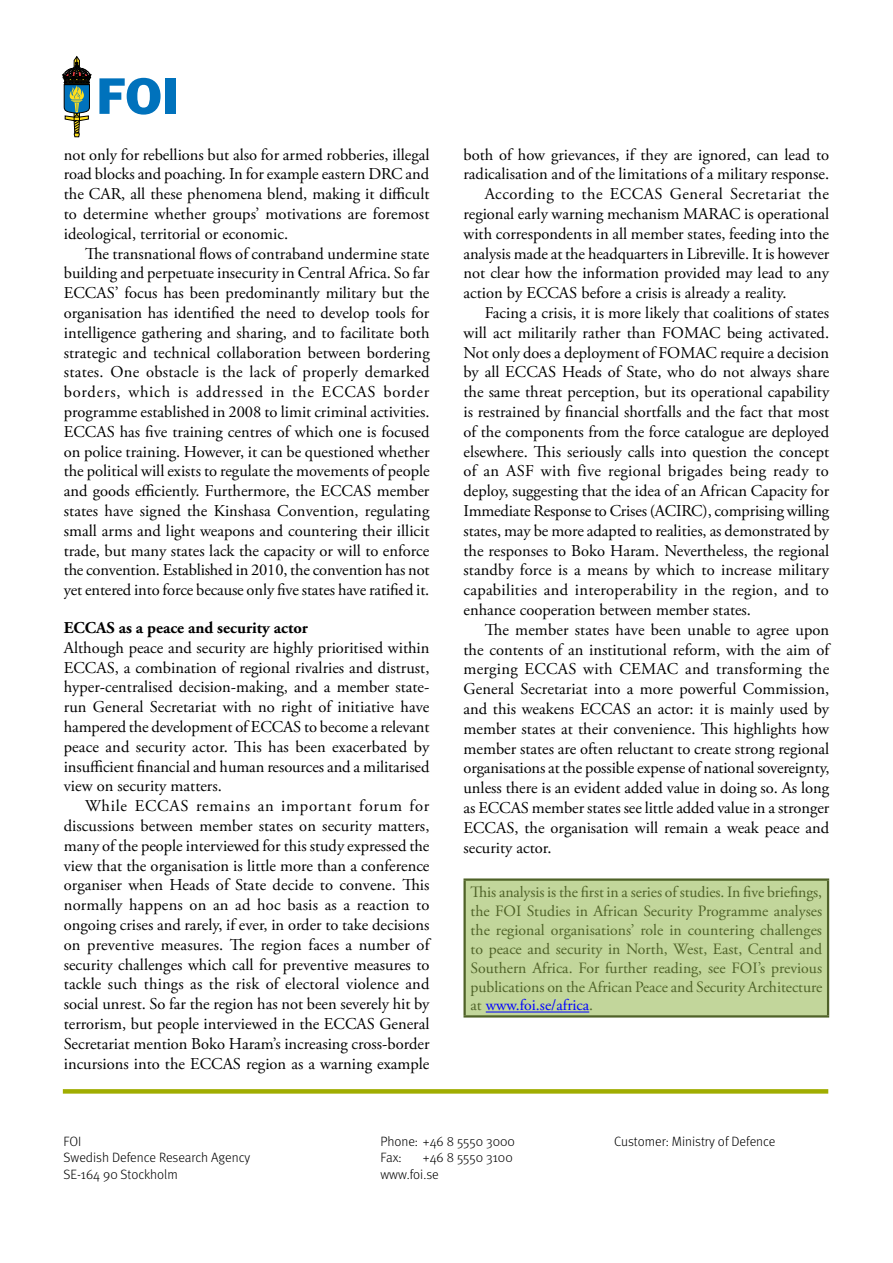
<style>
.page{position:relative;width:893px;height:1263px;background:#fff}
.page>*{position:absolute;margin:0;border:0;box-sizing:border-box;transform-origin:0 0}
.t1{font:16.5px/19.8px "Adobe Garamond Pro";color:#000;text-align:justify}
.t2{font:16.5px "Adobe Garamond Pro";letter-spacing:.02em;color:#000}
.t3{font:16.5px "Adobe Garamond Pro";letter-spacing:.03em;color:#000}
.t4{font:700 16.5px "Adobe Garamond Pro";color:#000}
.t5{font:15.75px/18.9px "Adobe Garamond Pro";letter-spacing:-.005em;color:#4f6228;text-align:justify}
.t6{font:300 13.5px "Meta";color:#000}
.s1{color:#00f}
</style>
<div class="page">
<svg style="left:99px;top:78px;width:62px;height:37px"></svg>
<div style="left:166px;top:78px;width:10px;height:36px;background:#0072bc"></div>
<svg style="left:62px;top:56px;width:29px;height:81px"></svg>
<svg style="left:63px;top:1089px;width:765px;height:4px;fill:#a0ad00"></svg>
<div style="left:465px;top:879px;width:363px;height:137px;background:#c2d69b"></div>
<hr style="left:463px;top:878px;width:366px;height:3px;background:#4f6228">
<hr style="left:463px;top:881px;width:3px;height:134px;background:#4f6228">
<hr style="left:827px;top:881px;width:2px;height:134px;background:#4f6228">
<hr style="left:463px;top:1015px;width:366px;height:2px;background:#4f6228">
<hr style="left:486px;top:1011px;width:103px;height:1px;background:#00f">
<p class="t1" style="left:64px;top:145px;width:367px">not only for rebellions but also for armed robberies, illegal road blocks and poaching. In for example eastern DRC and the CAR, all these phenomena blend, making it difficult to determine whether groups’ motivations are foremost ideological, territorial or economic.</p>
<p class="t1" style="left:64px;top:244px;width:367px;text-indent:21px">The transnational flows of contraband undermine state building and perpetuate insecurity in Central Africa. So far ECCAS’ focus has been predominantly military but the organisation has identified the need to develop tools for intelligence gathering and sharing, and to facilitate both strategic and technical collaboration between bordering states. One obstacle is the lack of properly demarked borders, which is addressed in the ECCAS border programme established in 2008 to limit criminal activities.<br>ECCAS has five training centres of which one is focused on police training. However, it can be questioned whether the political will exists to regulate the movements of people and goods efficiently. Furthermore, the ECCAS member states have signed the Kinshasa Convention, regulating small arms and light weapons and countering their illicit trade, but many states lack the capacity or will to enforce the convention. Established in 2010, the convention has not yet entered into force because only five states have ratified it.</p>
<p class="t4" style="left:64px;top:618px;width:246px">ECCAS as a peace and security actor</p>
<p class="t1" style="left:64px;top:638px;width:367px">Although peace and security are highly prioritised within ECCAS, a combination of regional rivalries and distrust, hyper-centralised decision-making, and a member state&shy;run General Secretariat with no right of initiative have hampered the development of ECCAS to become a relevant peace and security actor. This has been exacerbated by insufficient financial and human resources and a militarised view on security matters.</p>
<p class="t1" style="left:64px;top:797px;width:367px;text-indent:21px">While ECCAS remains an important forum for discussions between member states on security matters, many of the people interviewed for this study expressed the view that the organisation is little more than a conference organiser when Heads of State decide to convene. This normally happens on an ad hoc basis as a reaction to ongoing crises and rarely, if ever, in order to take decisions on preventive measures. The region faces a number of security challenges which call for preventive measures to tackle such things as the risk of electoral violence and social unrest. So far the region has not been severely hit by terrorism, but people interviewed in the ECCAS General Secretariat mention Boko Haram’s increasing cross-border incursions into the ECCAS region as a warning example</p>
<p class="t1" style="left:463px;top:145px;width:367px">both of how grievances, if they are ignored, can lead to</p>
<p class="t1" style="left:463px;top:165px;width:367px">radicalisation and of the limitations of a military response.</p>
<p class="t3" style="left:485px;top:184px;width:346px">According to the ECCAS General Secretariat the</p>
<p class="t1" style="left:463px;top:204px;width:367px">regional early warning mechanism MARAC is operational</p>
<p class="t1" style="left:463px;top:224px;width:367px">with correspondents in all member states, feeding into the</p>
<p class="t1" style="left:463px;top:244px;width:367px">analysis made at the headquarters in Libreville. It is however</p>
<p class="t1" style="left:463px;top:264px;width:367px">not clear how the information provided may lead to any</p>
<p class="t1" style="left:463px;top:284px;width:324px">action by ECCAS before a crisis is already a reality.</p>
<p class="t1" style="left:485px;top:303px;width:346px">Facing a crisis, it is more likely that coalitions of states</p>
<p class="t1" style="left:463px;top:323px;width:367px">will act militarily rather than FOMAC being activated.</p>
<p class="t1" style="left:463px;top:343px;width:367px">Not only does a deployment of FOMAC require a decision</p>
<p class="t1" style="left:463px;top:363px;width:367px">by all ECCAS Heads of State, who do not always share</p>
<p class="t1" style="left:463px;top:383px;width:367px">the same threat perception, but its operational capability</p>
<p class="t1" style="left:463px;top:402px;width:367px">is restrained by financial shortfalls and the fact that most</p>
<p class="t1" style="left:463px;top:422px;width:367px">of the components from the force catalogue are deployed</p>
<p class="t1" style="left:463px;top:442px;width:367px">elsewhere. This seriously calls into question the concept</p>
<p class="t2" style="left:463px;top:461px;width:367px">of an ASF with five regional brigades being ready to</p>
<p class="t1" style="left:463px;top:482px;width:367px">deploy, suggesting that the idea of an African Capacity for</p>
<p class="t1" style="left:463px;top:501px;width:367px">Immediate Response to Crises (ACIRC), comprising willing</p>
<p class="t1" style="left:463px;top:521px;width:367px">states, may be more adapted to realities, as demonstrated by</p>
<p class="t1" style="left:463px;top:541px;width:367px">the responses to Boko Haram. Nevertheless, the regional</p>
<p class="t1" style="left:463px;top:561px;width:367px">standby force is a means by which to increase military</p>
<p class="t2" style="left:463px;top:580px;width:367px">capabilities and interoperability in the region, and to</p>
<p class="t1" style="left:463px;top:600px;width:289px">enhance cooperation between member states.</p>
<p class="t1" style="left:485px;top:620px;width:346px">The member states have been unable to agree upon</p>
<p class="t1" style="left:463px;top:640px;width:367px">the contents of an institutional reform, with the aim of</p>
<p class="t1" style="left:463px;top:660px;width:367px">merging ECCAS with CEMAC and transforming the</p>
<p class="t1" style="left:463px;top:680px;width:367px">General Secretariat into a more powerful Commission,</p>
<p class="t1" style="left:463px;top:699px;width:367px">and this weakens ECCAS an actor: it is mainly used by</p>
<p class="t1" style="left:463px;top:719px;width:367px">member states at their convenience. This highlights how</p>
<p class="t1" style="left:463px;top:739px;width:367px">member states are often reluctant to create strong regional</p>
<p class="t1" style="left:463px;top:759px;width:367px">organisations at the possible expense of national sovereignty,</p>
<p class="t1" style="left:463px;top:779px;width:367px">unless there is an evident added value in doing so. As long</p>
<p class="t1" style="left:463px;top:798px;width:367px">as ECCAS member states see little added value in a stronger</p>
<p class="t1" style="left:463px;top:818px;width:367px">ECCAS, the organisation will remain a weak peace and</p>
<p class="t1" style="left:463px;top:838px;width:90px">security actor.</p>
<p class="t5" style="left:471px;top:883px;width:353px">This analysis is the first in a series of studies. In five briefings, the FOI Studies in African Security Programme analyses the regional organisations’ role in countering challenges to peace and security in North, West, East, Central and Southern Africa. For further reading, see FOI’s previous publications on the African Peace and Security Architecture at <span class="s1">www.foi.se/africa</span>.</p>
<p class="t6" style="left:64px;top:1134px;width:19px">FOI</p>
<p class="t6" style="left:380px;top:1134px;width:136px">Phone: +46 8 5550 3000</p>
<p class="t6" style="left:614px;top:1134px;width:163px">Customer: Ministry of Defence</p>
<p class="t6" style="left:64px;top:1150px;width:188px">Swedish Defence Research Agency</p>
<p class="t6" style="left:380px;top:1150px;width:23px">Fax:</p>
<p class="t6" style="left:423px;top:1150px;width:91px">+46 8 5550 3100</p>
<p class="t6" style="left:64px;top:1166px;width:116px">SE-164 90 Stockholm</p>
<p class="t6" style="left:380px;top:1166px;width:60px">www.foi.se</p>
</div>
